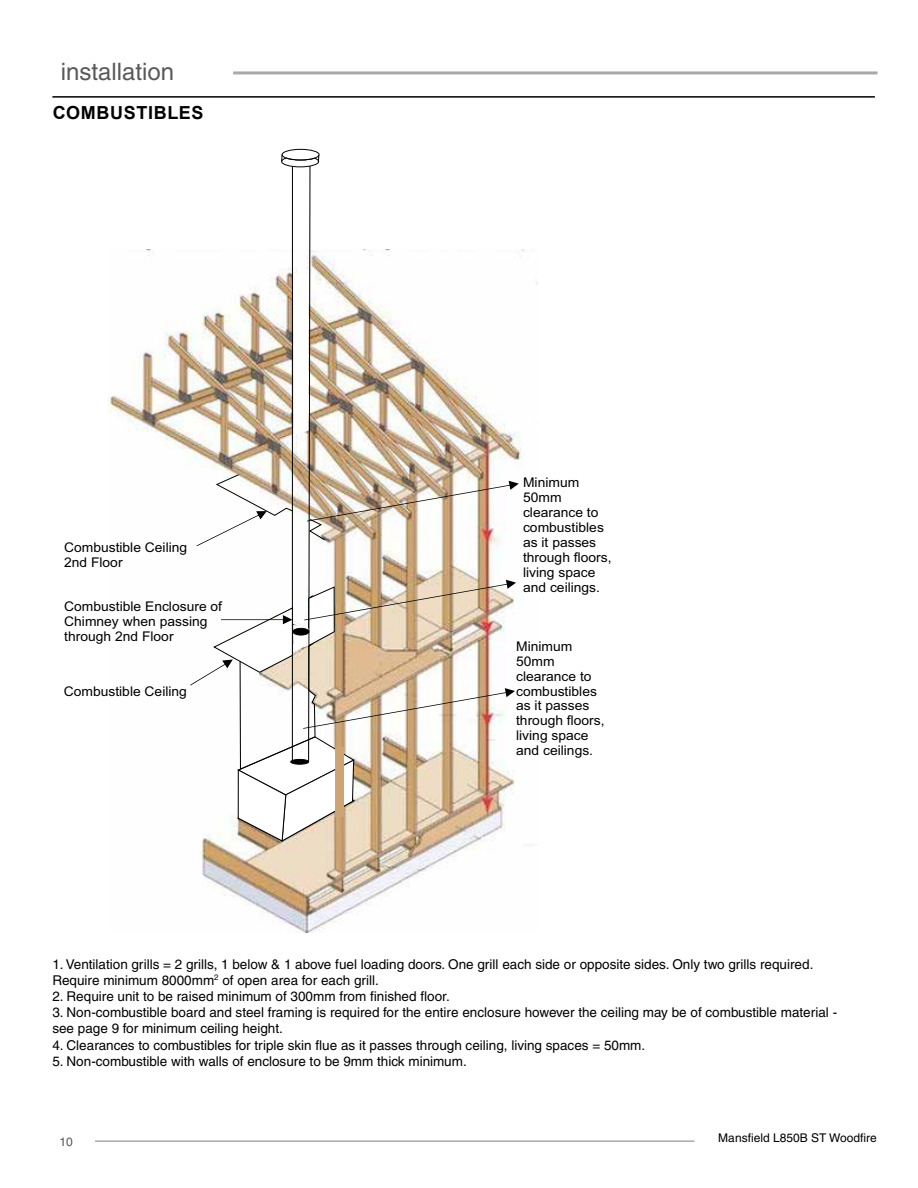
<style>
.page{position:relative;width:918px;height:1188px;background:#fff}
.page>*{position:absolute;margin:0;border:0;box-sizing:border-box;transform-origin:0 0}
.t1{font:24px "Helvetica";color:#58595b}
.t2{font:700 18px "Arial";letter-spacing:.035em;color:#000}
.t3{font:13.5px/16.2px "Helvetica";color:#000}
.t4{font:13.35px/15px "Arial";color:#000;scale:1.04 1}
.t5{font:12px "Helvetica";color:#000}
.t6{font:12px "Helvetica";color:#58595b}
</style>
<div class="page">
<hr style="left:95px;top:1140px;width:599px;height:2px;background:#a7a9ac">
<hr style="left:233px;top:71px;width:644px;height:3px;background:#a7a9ac">
<hr style="left:52px;top:96px;width:823px;height:2px;background:#000">
<img style="left:108px;top:249px;width:430px;height:684px">
<div style="left:282px;top:149px;width:37px;height:11px;border:1px solid #000;border-radius:50%"></div>
<svg style="left:190px;top:155px;width:329px;height:687px"></svg>
<h1 class="t1" style="left:61px;top:58px;width:115px">installation</h1>
<h2 class="t2" style="left:53px;top:100px;width:152px">COMBUSTIBLES</h2>
<p class="t4" style="left:64px;top:540px;width:120px">Combustible Ceiling<br>2nd Floor</p>
<p class="t4" style="left:64px;top:599px;width:153px">Combustible Enclosure of<br>Chimney when passing through 2nd Floor</p>
<p class="t4" style="left:64px;top:684px;width:120px">Combustible Ceiling</p>
<p class="t4" style="left:523px;top:475px;width:87px">Minimum<br>50mm clearance to combustibles as it passes through floors, living space and ceilings.</p>
<p class="t4" style="left:516px;top:638px;width:87px">Minimum<br>50mm clearance to combustibles as it passes through floors, living space and ceilings.</p>
<p class="t3" style="left:52px;top:956px;width:763px">1. Ventilation grills = 2 grills, 1 below &amp; 1 above fuel loading doors. One grill each side or opposite sides. Only two grills required.<br>Require minimum 8000mm<sup>2</sup> of open area for each grill.</p>
<p class="t3" style="left:52px;top:988px;width:399px">2. Require unit to be raised minimum of 300mm from finished floor.</p>
<p class="t3" style="left:52px;top:1004px;width:786px">3. Non-combustible board and steel framing is required for the entire enclosure however the ceiling may be of combustible material - see page 9 for minimum ceiling height.</p>
<p class="t3" style="left:52px;top:1037px;width:594px">4. Clearances to combustibles for triple skin flue as it passes through ceiling, living spaces = 50mm.</p>
<p class="t3" style="left:52px;top:1053px;width:416px">5. Non-combustible with walls of enclosure to be 9mm thick minimum.</p>
<p class="t6" style="left:60px;top:1135px;width:15px">10</p>
<p class="t5" style="left:718px;top:1131px;width:160px">Mansfield L850B ST Woodfire</p>
</div>
